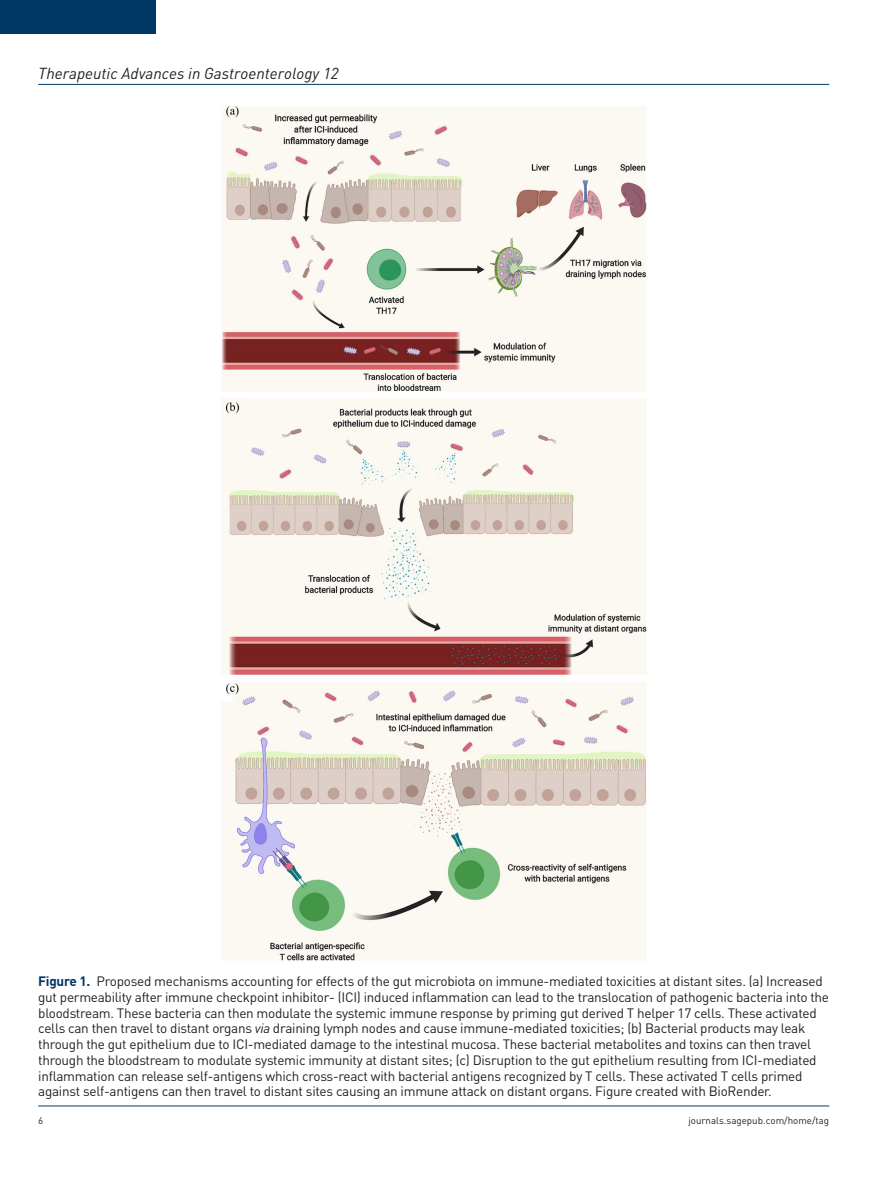
<style>
.page{position:relative;width:893px;height:1191px;background:#fff}
.page>*{position:absolute;margin:0;border:0;box-sizing:border-box;transform-origin:0 0}
.t1{font:italic 15.75px "DIN";color:#231f20}
.t2{font:13.5px/15.8px "DIN";letter-spacing:-.02em;color:#231f20}
.t3{font:9.75px "DIN";color:#231f20}
.s1{font-weight:700;color:#003865}
.s2{font-style:italic}
</style>
<div class="page">
<hr style="left:38px;top:84px;width:791px;height:1px;background:#003865">
<hr style="left:38px;top:1105px;width:791px;height:1px;background:#003865">
<div style="left:0;top:0;width:155px;height:34px;background:#003865"></div>
<img style="left:221px;top:106px;width:426px;height:855px">
<p class="t1" style="left:38px;top:63px;width:302px">Therapeutic Advances in Gastroenterology 12</p>
<p class="t2" style="left:38px;top:973px;width:792px"><span class="s1">Figure 1.</span> Proposed mechanisms accounting for effects of the gut microbiota on immune-mediated toxicities at distant sites. (a) Increased gut permeability after immune checkpoint inhibitor- (ICI) induced inflammation can lead to the translocation of pathogenic bacteria into the bloodstream. These bacteria can then modulate the systemic immune response by priming gut derived T helper 17 cells. These activated cells can then travel to distant organs <span class="s2">via</span> draining lymph nodes and cause immune-mediated toxicities; (b) Bacterial products may leak through the gut epithelium due to ICI-mediated damage to the intestinal mucosa. These bacterial metabolites and toxins can then travel through the bloodstream to modulate systemic immunity at distant sites; (c) Disruption to the gut epithelium resulting from ICI-mediated inflammation can release self-antigens which cross-react with bacterial antigens recognized by T cells. These activated T cells primed against self-antigens can then travel to distant sites causing an immune attack on distant organs. Figure created with BioRender.</p>
<p class="t3" style="left:38px;top:1114px;width:7px">6</p>
<p class="t3" style="left:688px;top:1114px;width:142px">journals.sagepub.com/home/tag</p>
</div>
